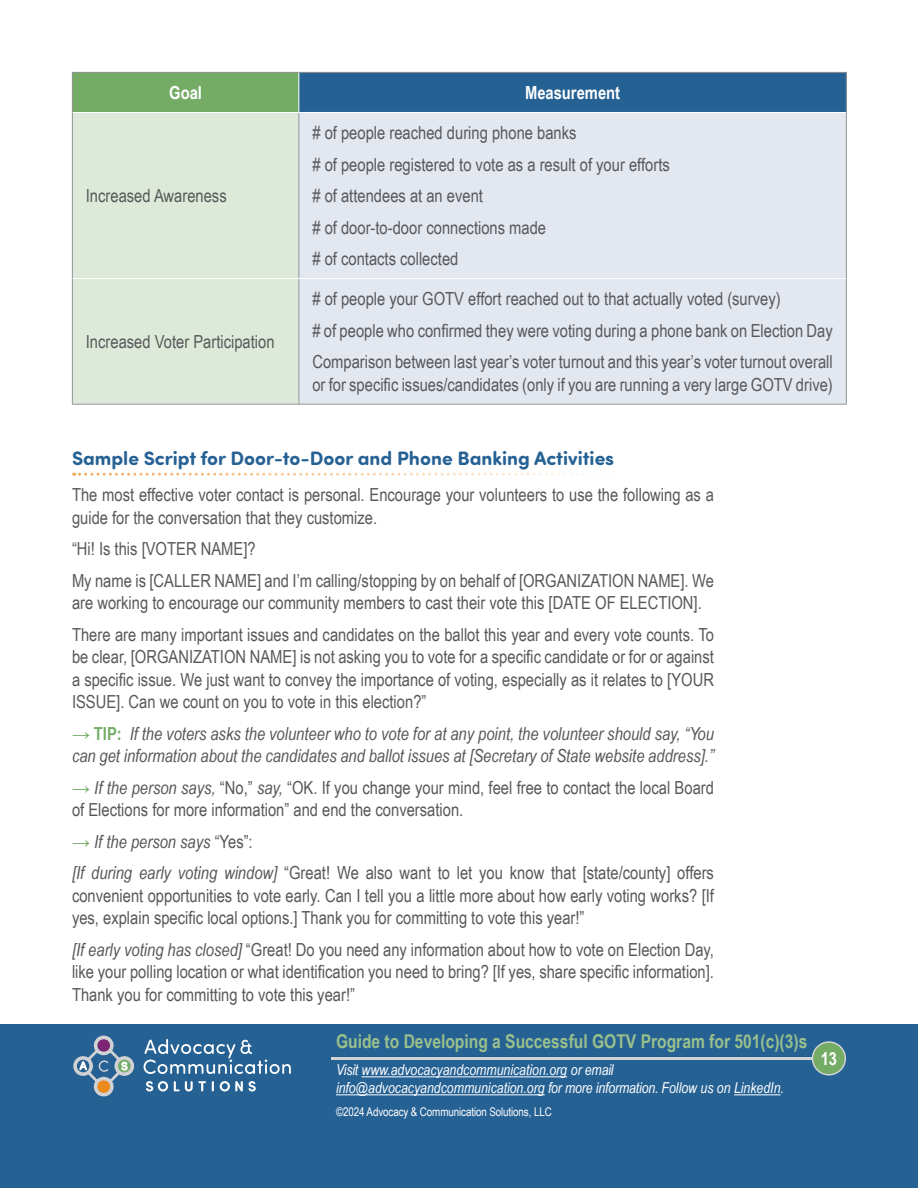
<style>
.page{position:relative;width:918px;height:1188px;background:#fff}
.page>*{position:absolute;margin:0;border:0;box-sizing:border-box;transform-origin:0 0}
.subheadbold{font:700 19.5px "Sofia Pro Soft";color:#266194}
.t1{font:700 19.05px "Arial Narrow";color:#99c08c}
.text{font:18px/22.5px "Arial Narrow";color:#57585a}
.text_table{font:18px/22.5px "Arial Narrow";color:#57585a}
.text-2{font:italic 18px/22.5px "Arial Narrow";color:#57585a}
.table_head{font:700 18px "Arial Narrow";color:#fff}
.t2{font:italic 15px/18px "Arial Narrow";color:#fff}
.t3{font:12px "Arial Narrow";letter-spacing:-.01em;color:#fff}
.s1{font-weight:700;font-style:normal;color:#74ac65}
.s2{font-weight:700;color:#74ac65}
.s3{font-style:italic}
.s4{font-style:normal}
.s5{font-size:13.5px;color:#266194}
</style>
<div class="page">
<div style="left:0;top:1024px;width:918px;height:164px;background:#266194"></div>
<hr style="left:331px;top:1057px;width:492px;height:3px;background:#d1d2d4">
<div style="left:813px;top:1042px;width:32px;height:33px;background:#74ac65;border-radius:50%"></div>
<div style="left:812px;top:1041px;width:34px;height:35px;border:2px solid #d1d2d4;border-radius:50%"></div>
<svg style="left:144px;top:1039px;width:147px;height:35px"></svg>
<svg style="left:146px;top:1081px;width:22px;height:10px"></svg>
<svg style="left:174px;top:1081px;width:32px;height:10px"></svg>
<svg style="left:212px;top:1081px;width:2px;height:10px"></svg>
<svg style="left:220px;top:1081px;width:36px;height:10px"></svg>
<svg style="left:73px;top:1036px;width:61px;height:60px"></svg>
<hr style="left:361px;top:1076px;width:206px;height:1px;background:#fff">
<hr style="left:336px;top:1094px;width:209px;height:1px;background:#fff">
<hr style="left:734px;top:1094px;width:47px;height:1px;background:#fff">
<svg style="left:74px;top:473px;width:510px;height:3px"></svg>
<div style="left:72px;top:72px;width:227px;height:40px;background:#74ac65"></div>
<div style="left:299px;top:72px;width:547px;height:40px;background:#266194"></div>
<div style="left:73px;top:113px;width:225px;height:291px;background:#deead9"></div>
<div style="left:299px;top:113px;width:547px;height:291px;background:#e3e7ef"></div>
<hr style="left:72px;top:72px;width:227px;height:1px;background:#939598">
<hr style="left:72px;top:73px;width:1px;height:39px;background:#939598">
<hr style="left:299px;top:72px;width:548px;height:1px;background:#939598">
<hr style="left:846px;top:73px;width:1px;height:39px;background:#939598">
<hr style="left:72px;top:112px;width:1px;height:167px;background:#939598">
<hr style="left:298px;top:113px;width:1px;height:165px;background:#939598">
<hr style="left:846px;top:112px;width:1px;height:167px;background:#939598">
<hr style="left:72px;top:279px;width:1px;height:125px;background:#939598">
<hr style="left:298px;top:279px;width:1px;height:125px;background:#939598">
<hr style="left:846px;top:279px;width:1px;height:125px;background:#939598">
<hr style="left:72px;top:404px;width:227px;height:1px;background:#939598">
<hr style="left:299px;top:404px;width:548px;height:1px;background:#939598">
<hr style="left:298px;top:73px;width:1px;height:39px;background:#fff">
<hr style="left:73px;top:278px;width:226px;height:1px;background:#fff">
<hr style="left:299px;top:278px;width:547px;height:1px;background:#fff">
<p class="table_head" style="left:169px;top:79px;width:34px">Goal</p>
<p class="table_head" style="left:525px;top:79px;width:97px">Measurement</p>
<p class="text_table" style="left:86px;top:184px;width:142px">Increased Awareness</p>
<p class="text_table" style="left:86px;top:330px;width:190px">Increased Voter Participation</p>
<p class="text_table" style="left:312px;top:121px;width:266px"># of people reached during phone banks</p>
<p class="text_table" style="left:312px;top:152px;width:359px"># of people registered to vote as a result of your efforts</p>
<p class="text_table" style="left:312px;top:184px;width:172px"># of attendees at an event</p>
<p class="text_table" style="left:312px;top:215px;width:235px"># of door-to-door connections made</p>
<p class="text_table" style="left:312px;top:247px;width:148px"># of contacts collected</p>
<p class="text_table" style="left:312px;top:287px;width:470px"># of people your GOTV effort reached out to that actually voted (survey)</p>
<p class="text_table" style="left:312px;top:318px;width:522px"># of people who confirmed they were voting during a phone bank on Election Day</p>
<p class="text_table" style="left:312px;top:350px;width:522px">Comparison between last year’s voter turnout and this year’s voter turnout overall or for specific issues/candidates (only if you are running a very large GOTV drive)</p>
<p class="subheadbold" style="left:72px;top:444px;width:544px">Sample Script for Door-to-Door and Phone Banking Activities</p>
<p class="text" style="left:72px;top:483px;width:644px">The most effective voter contact is personal. Encourage your volunteers to use the following as a guide for the conversation that they customize.</p>
<p class="text" style="left:72px;top:537px;width:185px">“Hi! Is this [VOTER NAME]?</p>
<p class="text" style="left:72px;top:568px;width:643px">My name is [CALLER NAME] and I’m calling/stopping by on behalf of [ORGANIZATION NAME]. We are working to encourage our community members to cast their vote this [DATE OF ELECTION].</p>
<p class="text" style="left:72px;top:622px;width:644px;text-align:justify">There are many important issues and candidates on the ballot this year and every vote counts. To be clear, [ORGANIZATION NAME] is not asking you to vote for a specific candidate or for or against a specific issue. We just want to convey the importance of voting, especially as it relates to [YOUR ISSUE]. Can we count on you to vote in this election?”</p>
<p class="text-2" style="left:72px;top:722px;width:643px"><span class="s1">→ TIP:</span> If the voters asks the volunteer who to vote for at any point, the volunteer should say, “You can get information about the candidates and ballot issues at [Secretary of State website address].”</p>
<p class="text" style="left:72px;top:775px;width:643px"><span class="s2">→</span> <span class="s3">If the person says,</span> “No,” <span class="s3">say,</span> “OK. If you change your mind, feel free to contact the local Board of Elections for more information” and end the conversation.</p>
<p class="text-2" style="left:72px;top:830px;width:182px"><span class="s1">→</span> If the person says <span class="s4">“Yes”:</span></p>
<p class="text" style="left:72px;top:861px;width:643px;text-align:justify"><span class="s3">[If during early voting window]</span> “Great! We also want to let you know that [state/county] offers convenient opportunities to vote early. Can I tell you a little more about how early voting works? [If yes, explain specific local options.] Thank you for committing to vote this year!”</p>
<p class="text" style="left:72px;top:937px;width:643px;text-align:justify"><span class="s3">[If early voting has closed]</span> “Great! Do you need any information about how to vote on Election Day, like your polling location or what identification you need to bring? [If yes, share specific information].<br>Thank you for committing to vote this year!”</p>
<p class="t1" style="left:336px;top:1027px;width:473px">Guide to Developing a Successful GOTV Program for 501(c)(3)s</p>
<p class="t2" style="left:336px;top:1061px;width:450px">Visit www.advocacyandcommunication.org or email info@advocacyandcommunication.org for more information. Follow us on LinkedIn.</p>
<p class="t3" style="left:336px;top:1103px;width:220px">©2024 Advocacy &amp; Communication Solutions, LLC<span class="s5">.</span></p>
<p class="table_head" style="left:821px;top:1045px;width:18px">13</p>
</div>
